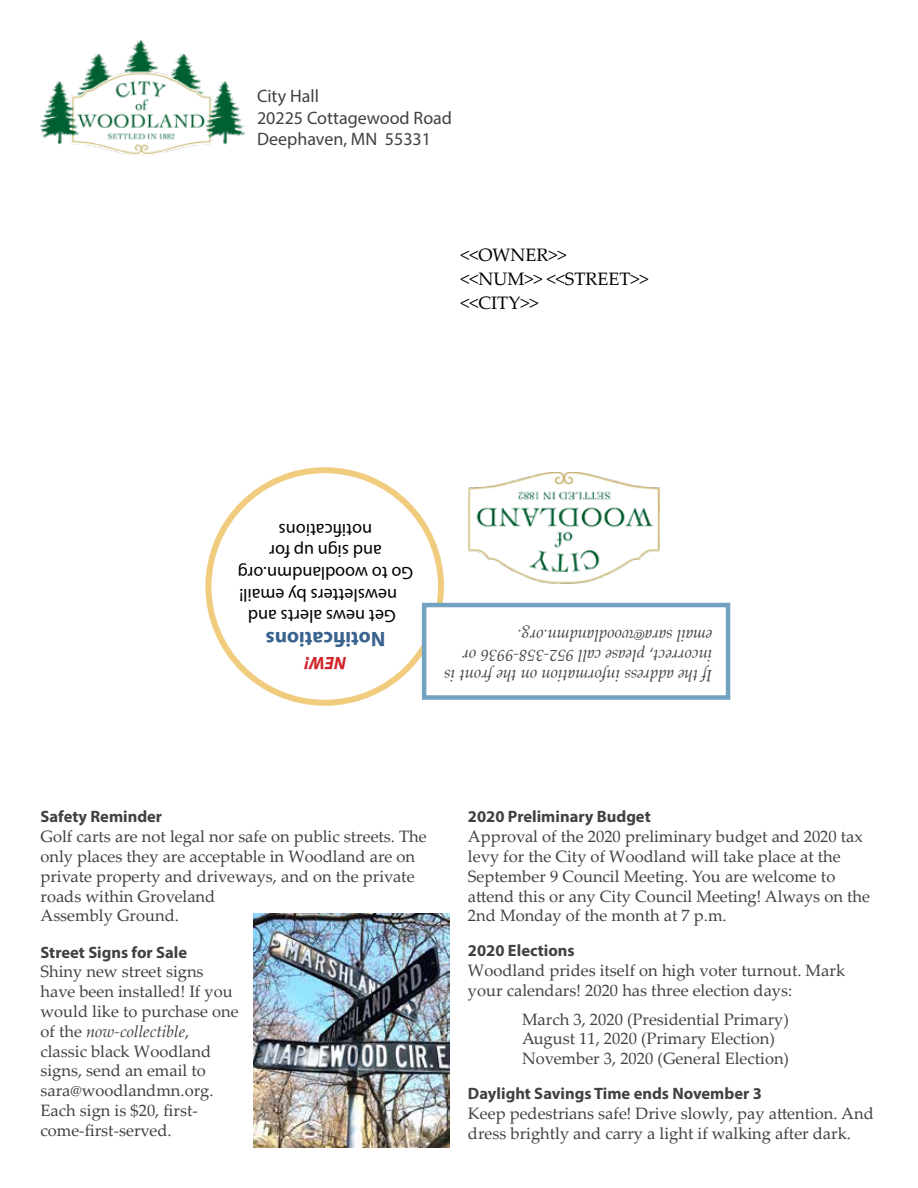
<style>
.page{position:relative;width:918px;height:1188px;background:#fff}
.page>*{position:absolute;margin:0;border:0;box-sizing:border-box;transform-origin:0 0}
.t1{font:700 21px "Myriad Pro";color:#39638e}
.t2{font:18px "Myriad Pro";color:#000}
.t3{font:18px/21.6px "Myriad Pro";color:#414042}
.t4{font:18px/24px "Palatino Linotype";color:#000}
.t5{font:italic 700 18px "Myriad Pro";color:#d2232a}
.t6{font:16.5px/19.8px "Palatino Linotype";color:#414042}
.t7{font:700 16.5px "Myriad Pro";color:#414042}
.t8{font:italic 16.5px/19.8px "Palatino Linotype";color:#414042}
.s1{font-style:italic}
</style>
<div class="page">
<div style="left:205px;top:467px;width:239px;height:239px;border:6px solid #f1cc7e;border-radius:50%"></div>
<img style="left:41px;top:40px;width:204px;height:115px">
<div style="left:424px;top:605px;width:304px;height:93px;background:#fff"></div>
<div style="left:422px;top:603px;width:308px;height:97px;border:4px solid #72a2c2"></div>
<img style="left:254px;top:913px;width:196px;height:235px">
<img style="left:468px;top:473px;width:192px;height:111px">
<p class="t3" style="left:257px;top:85px;width:197px">City Hall<br>20225 Cottagewood Road<br>Deephaven, MN 55331</p>
<p class="t4" style="left:460px;top:242px;width:190px">&lt;&lt;OWNER&gt;&gt; &lt;&lt;NUM&gt;&gt; &lt;&lt;STREET&gt;&gt; &lt;&lt;CITY&gt;&gt;</p>
<p class="t2" style="left:372px;top:541px;width:95px;rotate:-180deg">notifications</p>
<p class="t2" style="left:382px;top:563px;width:114px;rotate:-180deg">and sign up for</p>
<p class="t2" style="left:413px;top:584px;width:177px;rotate:-180deg">Go to woodlandmn.org</p>
<p class="t2" style="left:397px;top:606px;width:159px;rotate:-180deg">newsletters by email!</p>
<p class="t2" style="left:396px;top:627px;width:149px;rotate:-180deg">Get news alerts and</p>
<p class="t1" style="left:385px;top:653px;width:121px;rotate:-180deg">Notifications</p>
<p class="t5" style="left:346px;top:675px;width:43px;rotate:-180deg">NEW!</p>
<p class="t8" style="left:712px;top:686px;width:270px;rotate:-180deg">If the address information on the front is incorrect, please call 952-358-9936 or email sara@woodlandmn.org.</p>
<p class="t7" style="left:40px;top:806px;width:123px">Safety Reminder</p>
<p class="t6" style="left:40px;top:826px;width:388px">Golf carts are not legal nor safe on public streets. The only places they are acceptable in Woodland are on private property and driveways, and on the private roads within Groveland<br>Assembly Ground.</p>
<p class="t7" style="left:40px;top:941px;width:148px">Street Signs for Sale</p>
<p class="t6" style="left:40px;top:961px;width:200px">Shiny new street signs have been installed! If you would like to purchase one of the <span class="s1">now-collectible</span>, classic black Woodland signs, send an email to sara@woodlandmn.org.<br>Each sign is $20, first&shy;come-first-served.</p>
<p class="t7" style="left:468px;top:806px;width:184px">2020 Preliminary Budget</p>
<p class="t6" style="left:468px;top:826px;width:404px">Approval of the 2020 preliminary budget and 2020 tax levy for the City of Woodland will take place at the September 9 Council Meeting. You are welcome to attend this or any City Council Meeting! Always on the 2nd Monday of the month at 7 p.m.</p>
<p class="t7" style="left:468px;top:940px;width:108px">2020 Elections</p>
<p class="t6" style="left:468px;top:960px;width:379px">Woodland prides itself on high voter turnout. Mark your calendars! 2020 has three election days:</p>
<p class="t6" style="left:522px;top:1008px;width:269px">March 3, 2020 (Presidential Primary)<br>August 11, 2020 (Primary Election)<br>November 3, 2020 (General Election)</p>
<p class="t7" style="left:468px;top:1083px;width:295px">Daylight Savings Time ends November 3</p>
<p class="t6" style="left:468px;top:1103px;width:407px">Keep pedestrians safe! Drive slowly, pay attention. And dress brightly and carry a light if walking after dark.</p>
</div>
